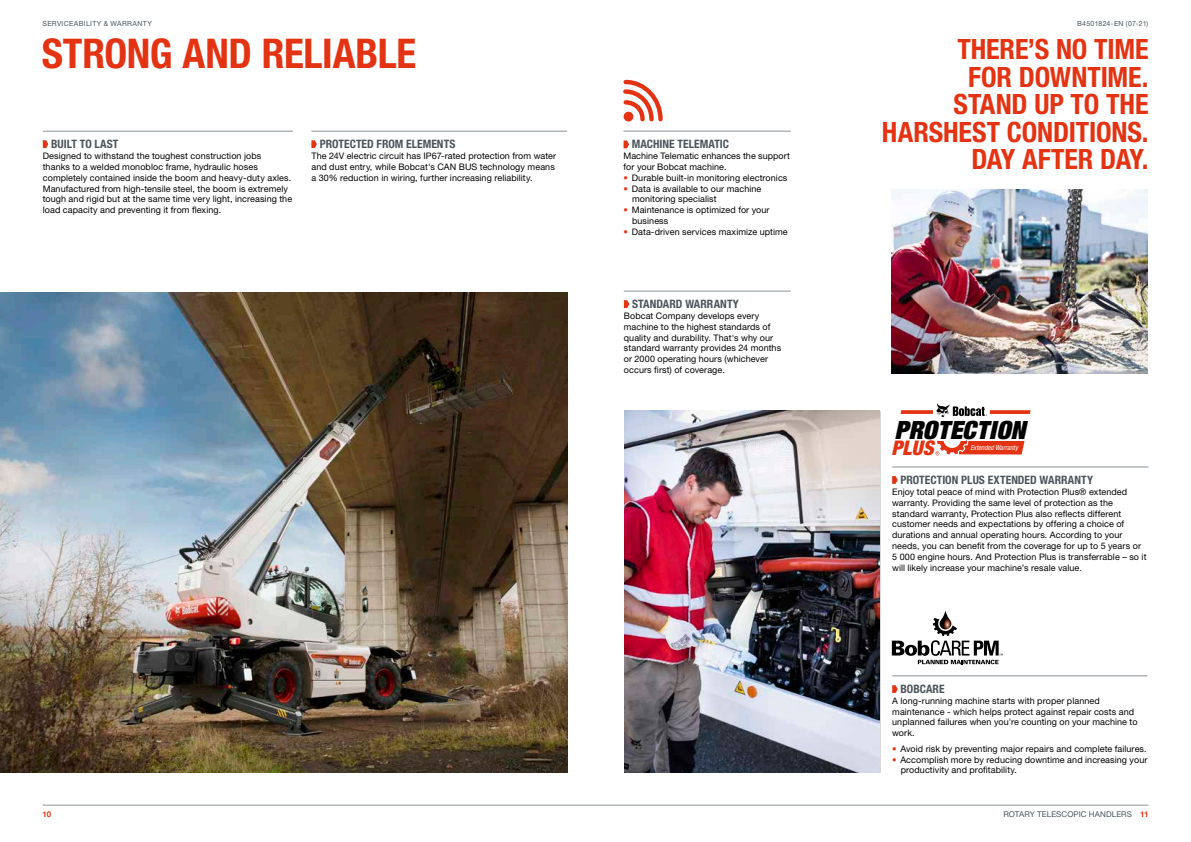
<style>
.page{position:relative;width:1191px;height:842px;background:#fff}
.page>*{position:absolute;margin:0;border:0;box-sizing:border-box;transform-origin:0 0}
.t1{font:700 condensed 41px "Helvetica Neue LT Pro";letter-spacing:-.01em;color:#e43312}
.t2{font:700 condensed 28px/27.6px "Helvetica Neue LT Pro";letter-spacing:-.005em;color:#e43312;text-align:right}
.t3{font:italic 900 expanded 25.2px "Helvetica Neue";letter-spacing:.02em;color:#000}
.t4{font:italic 900 condensed 20.2px "Helvetica Neue";color:#e43312}
.t5{font:700 condensed 11.6px "Helvetica Neue LT Pro";color:#4c555c}
.t6{font:9px/10.8px "Helvetica Neue LT Pro";letter-spacing:.01em;color:#000}
.t7{font:8px "Helvetica Neue LT Pro";letter-spacing:.01em;color:#4c555c}
.t8{font:700 8px "Helvetica Neue LT Pro";color:#e43312}
.t9{font:7px "Helvetica Neue LT Pro";letter-spacing:.045em;color:#4c555c}
.t10{font:italic condensed 6.9px "Helvetica Neue";letter-spacing:-.005em;color:#fff}
.s1{font-weight:700;color:#e43312}
</style>
<div class="page">
<hr style="left:43px;top:805px;width:1105px;height:1px;background:#8b9296">
<img style="left:0;top:293px;width:567px;height:480px">
<img style="left:624px;top:411px;width:256px;height:362px">
<img style="left:892px;top:189px;width:255px;height:184px">
<svg style="left:892px;top:610px;width:110px;height:54px"></svg>
<svg style="left:623px;top:80px;width:39px;height:41px"></svg>
<div style="left:623px;top:112px;width:10px;height:9px;background:#e43312;border-radius:50%"></div>
<svg style="left:935px;top:441px;width:89px;height:14px"></svg>
<svg style="left:900px;top:403px;width:130px;height:14px"></svg>
<hr style="left:43px;top:131px;width:250px;height:1px;background:#8b9296">
<svg style="left:43px;top:140px;width:5px;height:8px"></svg>
<hr style="left:311px;top:131px;width:256px;height:1px;background:#8b9296">
<svg style="left:311px;top:140px;width:6px;height:8px"></svg>
<hr style="left:624px;top:291px;width:166px;height:1px;background:#8b9296">
<svg style="left:624px;top:300px;width:5px;height:8px"></svg>
<hr style="left:892px;top:467px;width:256px;height:1px;background:#8b9296">
<svg style="left:892px;top:476px;width:5px;height:8px"></svg>
<hr style="left:892px;top:676px;width:255px;height:1px;background:#8b9296">
<svg style="left:892px;top:685px;width:5px;height:8px"></svg>
<hr style="left:623px;top:131px;width:167px;height:1px;background:#8b9296">
<svg style="left:623px;top:140px;width:6px;height:8px"></svg>
<p class="t9" style="left:43px;top:19px;width:111px">SERVICEABILITY &amp; WARRANTY</p>
<p class="t9" style="left:1077px;top:19px;width:73px">B4501824-EN (07-21)</p>
<h1 class="t1" style="left:42px;top:29px;width:376px">STRONG AND RELIABLE</h1>
<p class="t5" style="left:51px;top:137px;width:69px">BUILT TO LAST</p>
<p class="t6" style="left:43px;top:150px;width:251px">Designed to withstand the toughest construction jobs<br>thanks to a welded monobloc frame, hydraulic hoses completely contained inside the boom and heavy-duty axles.<br>Manufactured from high-tensile steel, the boom is extremely tough and rigid but at the same time very light, increasing the load capacity and preventing it from flexing.</p>
<p class="t5" style="left:320px;top:137px;width:137px">PROTECTED FROM ELEMENTS</p>
<p class="t6" style="left:311px;top:150px;width:246px">The 24V electric circuit has IP67-rated protection from water and dust entry, while Bobcat's CAN BUS technology means a 30% reduction in wiring, further increasing reliability.</p>
<p class="t5" style="left:632px;top:137px;width:99px">MACHINE TELEMATIC</p>
<p class="t6" style="left:623px;top:150px;width:168px">Machine Telematic enhances the support for your Bobcat machine.</p>
<p class="t6" style="left:623px;top:172px;width:165px"><span class="s1">•</span> Durable built-in monitoring electronics</p>
<p class="t6" style="left:632px;top:183px;width:131px;text-indent:-9px"><span class="s1">•</span> Data is available to our machine monitoring specialist</p>
<p class="t6" style="left:632px;top:204px;width:139px;text-indent:-9px"><span class="s1">•</span> Maintenance is optimized for your business</p>
<p class="t6" style="left:623px;top:226px;width:166px"><span class="s1">•</span> Data-driven services maximize uptime</p>
<h2 class="t2" style="left:882px;top:35px;width:268px">THERE’S NO TIME<br>FOR DOWNTIME.<br>STAND UP TO THE<br>HARSHEST CONDITIONS.<br>DAY AFTER DAY.</h2>
<p class="t5" style="left:632px;top:297px;width:108px">STANDARD WARRANTY</p>
<p class="t6" style="left:624px;top:310px;width:159px">Bobcat Company develops every machine to the highest standards of quality and durability. That's why our standard warranty provides 24 months or 2000 operating hours (whichever occurs first) of coverage.</p>
<h3 class="t3" style="left:894px;top:413px;width:133px">PROTECTION</h3>
<p class="t10" style="left:970px;top:444px;width:49px">Extended Warranty</p>
<h3 class="t4" style="left:891px;top:435px;width:44px">PLUS</h3>
<p class="t5" style="left:900px;top:473px;width:194px">PROTECTION PLUS EXTENDED WARRANTY</p>
<p class="t6" style="left:892px;top:486px;width:256px">Enjoy total peace of mind with Protection Plus® extended warranty. Providing the same level of protection as the standard warranty, Protection Plus also reflects different customer needs and expectations by offering a choice of durations and annual operating hours. According to your needs, you can benefit from the coverage for up to 5 years or 5 000 engine hours. And Protection Plus is transferrable – so it will likely increase your machine’s resale value.</p>
<p class="t5" style="left:900px;top:682px;width:46px">BOBCARE</p>
<p class="t6" style="left:892px;top:695px;width:247px">A long-running machine starts with proper planned maintenance - which helps protect against repair costs and unplanned failures when you're counting on your machine to work.</p>
<p class="t6" style="left:892px;top:743px;width:256px"><span class="s1">•</span> Avoid risk by preventing major repairs and complete failures.</p>
<p class="t6" style="left:900px;top:754px;width:248px;text-indent:-9px"><span class="s1">•</span> Accomplish more by reducing downtime and increasing your productivity and profitability.</p>
<p class="t8" style="left:43px;top:809px;width:10px">10</p>
<p class="t7" style="left:1003px;top:810px;width:147px">ROTARY TELESCOPIC HANDLERS <span class="s1">11</span></p>
</div>
